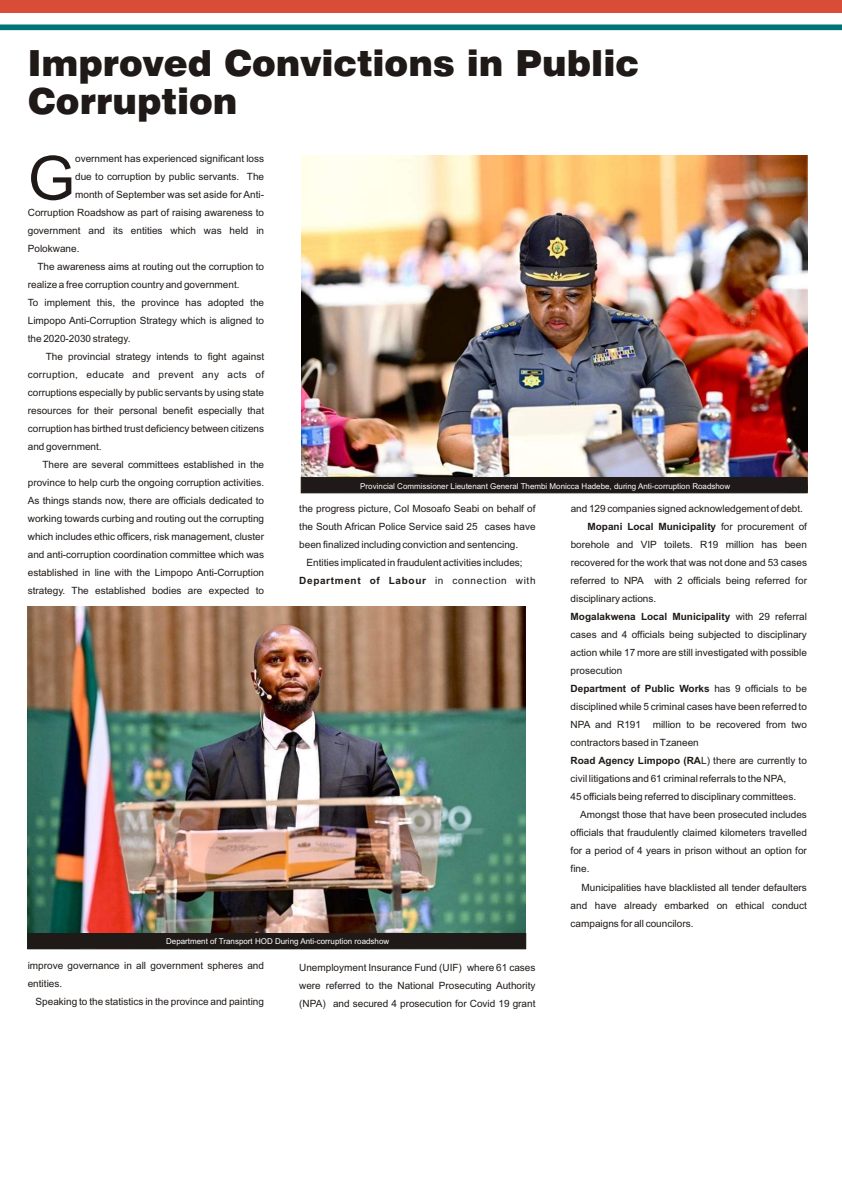
<style>
.page{position:relative;width:842px;height:1191px;background:#fff}
.page>*{position:absolute;margin:0;border:0;box-sizing:border-box;transform-origin:0 0}
.t1{font:60.9px "Arial";color:#1f1a17}
.t2{font:900 36px/38px "Swiss 721 BT";color:#1f1a17}
.t3{font:10px/18px "Arial";color:#1f1a17;text-align:justify}
.t4{font:700 10px "Arial";color:#1f1a17}
.t5{font:700 10px "Arial";letter-spacing:.065em;color:#1f1a17}
.t6{font:8px "Arial";color:#fff}
.s1{font-weight:400}
.s2{font-weight:700}
</style>
<div class="page">
<div style="left:0;top:0;width:842px;height:13px;background:#d94d38"></div>
<div style="left:0;top:24px;width:842px;height:6px;background:#007375"></div>
<img style="left:301px;top:155px;width:506px;height:322px">
<img style="left:28px;top:607px;width:498px;height:326px">
<div style="left:28px;top:933px;width:498px;height:16px;background:#1f1a17"></div>
<div style="left:301px;top:477px;width:506px;height:16px;background:#1f1a17"></div>
<h2 class="t2" style="left:28px;top:47px;width:613px">Improved Convictions in Public<br>Corruption</h2>
<p class="t3" style="left:75px;top:150px;width:190px">overnment has experienced significant loss due to corruption by public servants. The</p>
<h1 class="t1" style="left:28px;top:155px;width:49px">G</h1>
<p class="t3" style="left:28px;top:186px;width:238px;text-indent:47px">month of September was set aside for Anti-Corruption Roadshow as part of raising awareness to government and its entities which was held in Polokwane.</p>
<p class="t3" style="left:28px;top:258px;width:238px;text-align:left;text-indent:10px">The awareness aims at routing out the corruption to realize a free corruption country and government.<br>To implement this, the province has adopted the Limpopo Anti-Corruption Strategy which is aligned to the 2020-2030 strategy.</p>
<p class="t3" style="left:28px;top:348px;width:238px;text-indent:18px">The provincial strategy intends to fight against corruption, educate and prevent any acts of corruptions especially by public servants by using state resources for their personal benefit especially that corruption has birthed trust deficiency between citizens and government.</p>
<p class="t3" style="left:28px;top:456px;width:238px;text-indent:15px">There are several committees established in the province to help curb the ongoing corruption activities.<br>As things stands now, there are officials dedicated to</p>
<p class="t3" style="left:28px;top:510px;width:238px">working towards curbing and routing out the corrupting</p>
<p class="t3" style="left:28px;top:528px;width:238px">which includes ethic officers, risk management, cluster</p>
<p class="t3" style="left:28px;top:546px;width:238px">and anti-corruption coordination committee which was</p>
<p class="t3" style="left:28px;top:564px;width:238px">established in line with the Limpopo Anti-Corruption</p>
<p class="t3" style="left:28px;top:582px;width:238px">strategy. The established bodies are expected to</p>
<p class="t6" style="left:360px;top:483px;width:371px">Provincial Commissioner Lieutenant General Thembi Monicca Hadebe, during Anti-corruption Roadshow</p>
<p class="t3" style="left:299px;top:501px;width:238px">the progress picture, Col Mosoafo Seabi on behalf of</p>
<p class="t3" style="left:571px;top:501px;width:234px">and 129 companies signed acknowledgement of debt.</p>
<p class="t3" style="left:299px;top:519px;width:238px">the South African Police Service said 25 cases have</p>
<p class="t4" style="left:587px;top:523px;width:221px">Mopani Local Municipality <span class="s1">for procurement of</span></p>
<p class="t3" style="left:299px;top:537px;width:221px">been finalized including conviction and sentencing.</p>
<p class="t3" style="left:571px;top:537px;width:238px">borehole and VIP toilets. R19 million has been</p>
<p class="t3" style="left:306px;top:555px;width:218px">Entities implicated in fraudulent activities includes;</p>
<p class="t3" style="left:571px;top:555px;width:238px">recovered for the work that was not done and 53 cases</p>
<p class="t5" style="left:299px;top:577px;width:238px">Department of Labour <span class="s1">in connection with</span></p>
<p class="t3" style="left:571px;top:573px;width:238px">referred to NPA with 2 officials being referred for</p>
<p class="t3" style="left:571px;top:591px;width:238px;text-align:left">disciplinary actions.<br><span class="s2">Mogalakwena Local Municipality</span> with 29 referral cases and 4 officials being subjected to disciplinary action while 17 more are still investigated with possible prosecution<br><span class="s2">Department of Public Works</span> has 9 officials to be disciplined while 5 criminal cases have been referred to NPA and R191 million to be recovered from two contractors based in Tzaneen<br><span class="s2">Road Agency Limpopo (RA</span>L) there are currently to civil litigations and 61 criminal referrals to the NPA,<br>45 officials being referred to disciplinary committees.</p>
<p class="t3" style="left:571px;top:807px;width:238px;text-indent:10px">Amongst those that have been prosecuted includes officials that fraudulently claimed kilometers travelled for a period of 4 years in prison without an option for fine.</p>
<p class="t3" style="left:571px;top:879px;width:238px;text-indent:11px">Municipalities have blacklisted all tender defaulters and have already embarked on ethical conduct campaigns for all councilors.</p>
<p class="t6" style="left:166px;top:938px;width:225px">Department of Transport HOD During Anti-corruption roadshow</p>
<p class="t3" style="left:28px;top:957px;width:238px">improve governance in all government spheres and</p>
<p class="t3" style="left:299px;top:959px;width:238px">Unemployment Insurance Fund (UIF) where 61 cases</p>
<p class="t3" style="left:28px;top:975px;width:36px">entities.</p>
<p class="t3" style="left:299px;top:977px;width:238px">were referred to the National Prosecuting Authority</p>
<p class="t3" style="left:36px;top:993px;width:230px">Speaking to the statistics in the province and painting</p>
<p class="t3" style="left:299px;top:995px;width:238px">(NPA) and secured 4 prosecution for Covid 19 grant</p>
</div>
